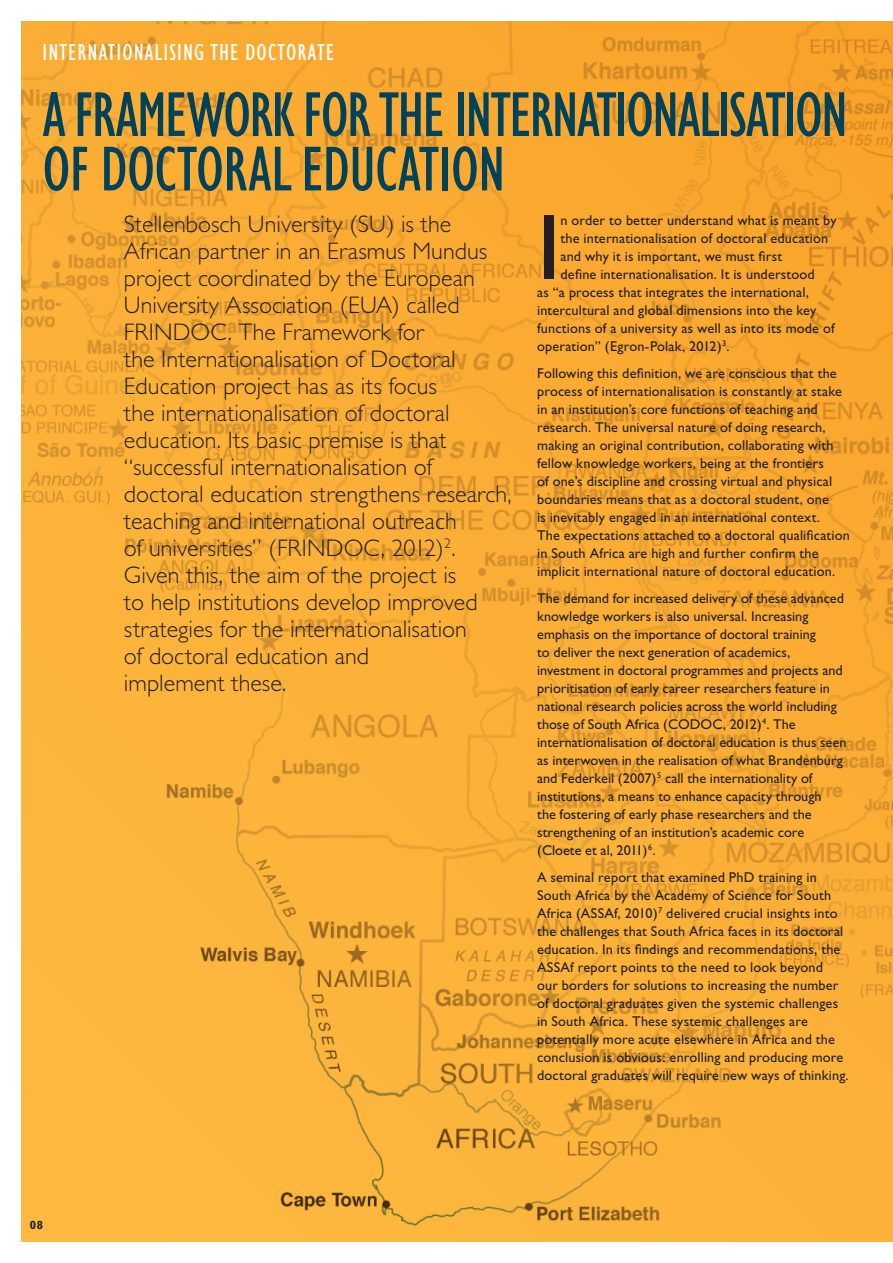
<style>
.page{position:relative;width:893px;height:1263px;background:#fff}
.page>*{position:absolute;margin:0;border:0;box-sizing:border-box;transform-origin:0 0}
.t1{font:93.45px "Gill Sans";color:#231f20}
.t2{font:condensed 65.4px "Gill Sans";letter-spacing:-.025em;color:#004259}
.t3{font:300 24px/27px "Gill Sans";color:#231f20}
.t4{font:condensed 24px "Gill Sans";letter-spacing:.05em;color:#fff}
.t5{font:14.25px/18px "Gill Sans";letter-spacing:.01em;color:#231f20}
.t6{font:700 condensed 12px "Gill Sans";color:#231f20}
</style>
<div class="page">
<img style="left:21px;top:21px;width:872px;height:1212px">
<h3 class="t4" style="left:43px;top:40px;width:225px">INTERNATIONALISINGTHE DOCTO</h3>
<h3 class="t4" style="left:297px;top:40px;width:29px">RATE</h3>
<h2 class="t2" style="left:43px;top:79px;width:398px">AFRAMEWORKFOR THEINTE</h2>
<h2 class="t2" style="left:529px;top:79px;width:291px">RNATIONALISATION</h2>
<h2 class="t2" style="left:42px;top:134px;width:72px">OF DOCTO</h2>
<h2 class="t2" style="left:223px;top:134px;width:253px">RALEDUCATION</h2>
<p class="t3" style="left:124px;top:211px;width:389px">Stellenbosch University (SU) is the African partner in an Erasmus Mundus project coordinated by the European University Association (EUA) called FRINDOC. The Framework for<br>the Internationalisation of Doctoral Education project has as its focus<br>the internationalisation of doctoral education. Its basic premise is that “successful internationalisation of doctoral education strengthens research, teaching and international outreach<br>of universities” (FRINDOC, 2012)<sup>2</sup>.<br>Given this, the aim of the project is<br>to help institutions develop improved strategies for the internationalisation<br>of doctoral education and<br>implement these.</p>
<h1 class="t1" style="left:537px;top:194px;width:25px">I</h1>
<p class="t5" style="left:560px;top:211px;width:278px">n order to better understand what is meant by</p>
<p class="t5" style="left:560px;top:229px;width:269px">the internationalisation of doctoral education</p>
<p class="t5" style="left:560px;top:247px;width:223px">and why it is important, we must first</p>
<p class="t5" style="left:560px;top:265px;width:256px">define internationalisation. It is understood</p>
<p class="t5" style="left:537px;top:283px;width:273px">as “a process that integrates the international,</p>
<p class="t5" style="left:537px;top:301px;width:281px">intercultural and global dimensions into the key</p>
<p class="t5" style="left:537px;top:319px;width:299px">functions of a university as well as into its mode of</p>
<p class="t5" style="left:537px;top:337px;width:193px">operation” (Egron-Polak, 2012)<sup>3</sup>.</p>
<p class="t5" style="left:537px;top:364px;width:314px">Following this definition, we are conscious that the process of internationalisation is constantly at stake in an institution’s core functions of teaching and research. The universal nature of doing research, making an original contribution, collaborating with fellow knowledge workers, being at the frontiers<br>of one’s discipline and crossing virtual and physical boundaries means that as a doctoral student, one<br>is inevitably engaged in an international context.<br>The expectations attached to a doctoral qualification in South Africa are high and further confirm the implicit international nature of doctoral education.</p>
<p class="t5" style="left:537px;top:589px;width:311px">The demand for increased delivery of these advanced knowledge workers is also universal. Increasing emphasis on the importance of doctoral training<br>to deliver the next generation of academics, investment in doctoral programmes and projects and prioritisation of early career researchers feature in national research policies across the world including those of South Africa (CODOC, 2012)<sup>4</sup>. The internationalisation of doctoral education is thus seen as interwoven in the realisation of what Brandenburg and Federkeil (2007)<sup>5</sup> call the internationality of institutions, a means to enhance capacity through<br>the fostering of early phase researchers and the strengthening of an institution’s academic core (Cloete et al, 2011)<sup>6</sup>.</p>
<p class="t5" style="left:537px;top:868px;width:312px">A seminal report that examined PhD training in South Africa by the Academy of Science for South Africa (ASSAf, 2010)<sup>7</sup> delivered crucial insights into the challenges that South Africa faces in its doctoral education. In its findings and recommendations, the ASSAf report points to the need to look beyond our borders for solutions to increasing the number of doctoral graduates given the systemic challenges in South Africa. These systemic challenges are potentially more acute elsewhere in Africa and the conclusion is obvious: enrolling and producing more doctoral graduates will require new ways of thinking.</p>
<p class="t6" style="left:30px;top:1218px;width:15px">08</p>
</div>
